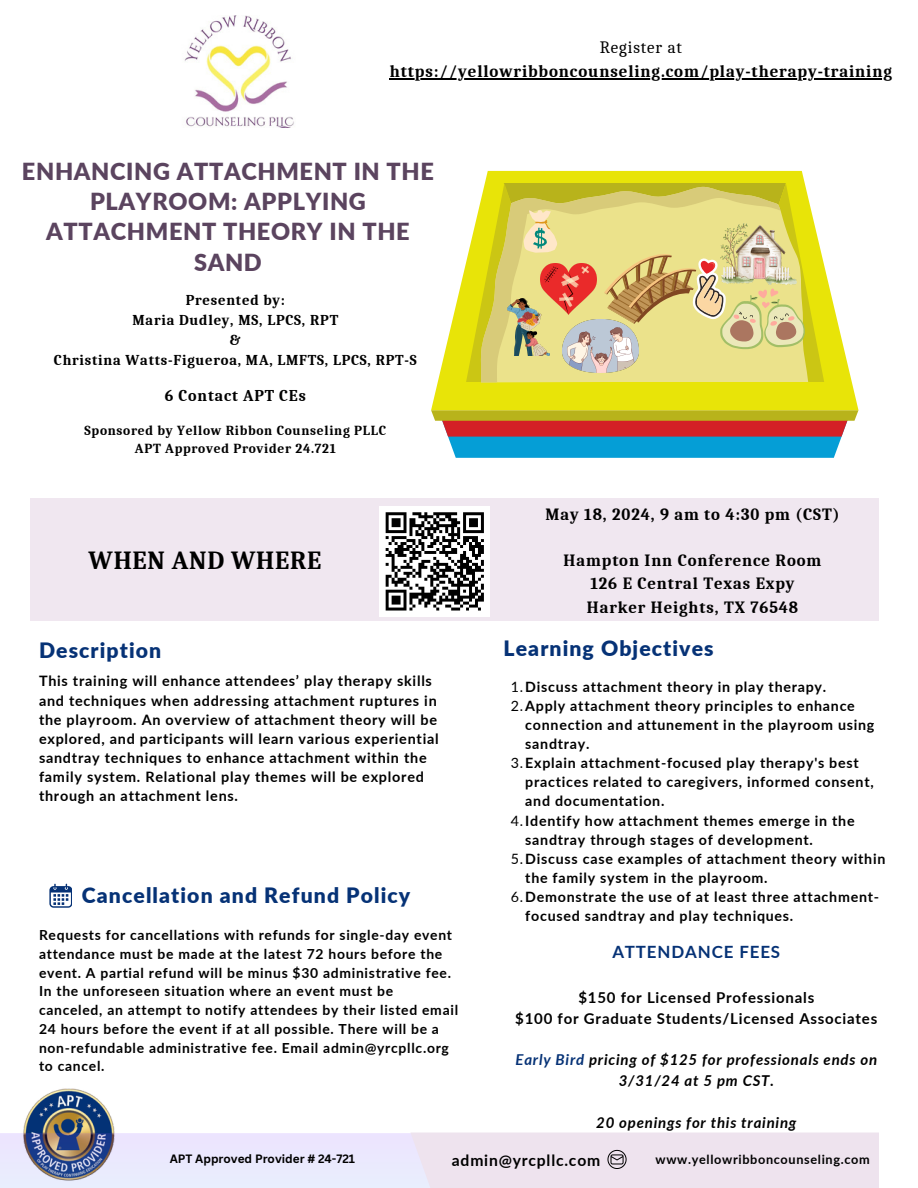
<style>
.page{position:relative;width:918px;height:1188px;background:#fff}
.page>*{position:absolute;margin:0;border:0;box-sizing:border-box;transform-origin:0 0}
.t1{font:700 25.35px "Caladea";letter-spacing:.03em;color:#000}
.t2{font:900 23.55px/30.3px "Lato";letter-spacing:.03em;color:#5b445f;text-align:center}
.t3{font:900 21.15px "Lato";letter-spacing:.05em;color:#063276}
.t4{font:700 16.95px "Lato";letter-spacing:.05em;color:#063276}
.t5{font:700 16.8px "Caladea";letter-spacing:.05em;color:#000}
.t6{font:16.8px "Caladea";letter-spacing:.05em;color:#000}
.t7{font:700 16.65px/23.1px "Caladea";letter-spacing:.05em;color:#000;text-align:center}
.t8{font:700 16.05px "Caladea";letter-spacing:.05em;color:#000}
.t9{font:700 15.75px "Lato";letter-spacing:.05em;color:#000}
.t10{font:italic 700 15px/20.9px "Lato";letter-spacing:.05em;color:#000;text-align:center}
.t11{font:700 15px/20.9px "Lato";letter-spacing:.05em;color:#000;text-align:center}
.t12{font:700 14.7px/20px "Caladea";letter-spacing:.05em;color:#000;text-align:center}
.t13{font:700 14.4px/19.2px "Lato";letter-spacing:.05em;color:#000}
.t14{font:700 14.25px/19.2px "Lato";letter-spacing:.05em;color:#000}
.t15{font:700 13.95px/18.8px "Lato";letter-spacing:.05em;color:#000}
.t16{font:700 13.5px "Caladea";letter-spacing:.05em;color:#000}
.t17{font:700 12.75px "Lato";letter-spacing:.055em;color:#000}
.t18{font:700 11.7px "Canva Sans";color:#000}
.s1{font-weight:400}
.s2{color:#063276}
</style>
<div class="page">
<div style="left:30px;top:498px;width:848px;height:123px;background:#eee3ee"></div>
<img style="left:23px;top:1088px;width:92px;height:45px">
<svg style="left:0;top:1133px;width:410px;height:55px;background:#d5d5eb"></svg>
<img style="left:184px;top:15px;width:110px;height:113px">
<svg style="left:49px;top:884px;width:23px;height:23px"></svg>
<div style="left:380px;top:506px;width:110px;height:110px;background:#fff"></div>
<svg style="left:385px;top:512px;width:99px;height:99px"></svg>
<div style="left:410px;top:1133px;width:469px;height:55px;background:#eee3ee"></div>
<svg style="left:431px;top:410px;width:427px;height:48px;background:#7e8279"></svg>
<svg style="left:431px;top:171px;width:427px;height:239px;fill:#e8e408"></svg>
<svg style="left:466px;top:183px;width:358px;height:199px;background:#decf70"></svg>
<img style="left:562px;top:320px;width:77px;height:53px">
<img style="left:507px;top:299px;width:43px;height:57px">
<hr style="left:390px;top:78px;width:503px;height:1px;background:#000">
<p class="t6" style="left:600px;top:38px;width:84px">Register at</p>
<p class="t5" style="left:390px;top:62px;width:504px">https://yellowribboncounseling.com/play-therapy-training</p>
<p class="t2" style="left:22px;top:155px;width:413px">ENHANCING ATTACHMENT IN THE<br>PLAYROOM: APPLYING<br>ATTACHMENT THEORY IN THE<br>SAND</p>
<p class="t12" style="left:54px;top:290px;width:365px">Presented by:<br>Maria Dudley, MS, LPCS, RPT<br>&amp;<br>Christina Watts-Figueroa, MA, LMFTS, LPCS, RPT-S</p>
<p class="t8" style="left:165px;top:387px;width:143px">6 Contact APT CEs</p>
<p class="t16" style="left:85px;top:422px;width:303px">Sponsored by Yellow Ribbon Counseling PLLC</p>
<h6 class="t16" style="left:135px;top:440px;width:202px">APT Approved Provider 24.721</h6>
<h5 class="t1" style="left:89px;top:546px;width:234px">WHEN AND WHERE</h5>
<h4 class="t7" style="left:546px;top:503px;width:295px">May 18, 2024, 9 am to 4:30 pm (CST)</h4>
<p class="t7" style="left:564px;top:549px;width:259px">Hampton Inn Conference Room<br>126 E Central Texas Expy<br>Harker Heights, TX 76548</p>
<p class="t3" style="left:39px;top:637px;width:124px">Description</p>
<p class="t3" style="left:504px;top:635px;width:212px">Learning Objectives</p>
<p class="t13" style="left:39px;top:671px;width:401px">This training will enhance attendees’ play therapy skills and techniques when addressing attachment ruptures in the playroom. An overview of attachment theory will be explored, and participants will learn various experiential sandtray techniques to enhance attachment within the family system. Relational play themes will be explored through an attachment lens.</p>
<p class="t14" style="left:511px;top:677px;width:317px"><span class="s1">1.</span>Discuss attachment theory in play therapy.</p>
<p class="t14" style="left:525px;top:696px;width:351px;text-indent:-15px"><span class="s1">2.</span>Apply attachment theory principles to enhance connection and attunement in the playroom using sandtray.</p>
<p class="t14" style="left:525px;top:753px;width:350px;text-indent:-15px"><span class="s1">3.</span>Explain attachment-focused play therapy's best practices related to caregivers, informed consent, and documentation.</p>
<h2 class="t14" style="left:525px;top:810px;width:331px;text-indent:-15px"><span class="s1">4.</span>Identify how attachment themes emerge in the sandtray through stages of development.</h2>
<h6 class="t14" style="left:525px;top:849px;width:362px;text-indent:-15px"><span class="s1">5.</span>Discuss case examples of attachment theory within the family system in the playroom.</h6>
<h3 class="t14" style="left:525px;top:887px;width:355px;text-indent:-15px"><span class="s1">6.</span>Demonstrate the use of at least three attachment&shy;focused sandtray and play techniques.</h3>
<h1 class="t3" style="left:82px;top:882px;width:330px">Cancellation and Refund Policy</h1>
<h6 class="t15" style="left:39px;top:925px;width:421px">Requests for cancellations with refunds for single-day event attendance must be made at the latest 72 hours before the event. A partial refund will be minus $30 administrative fee.<br>In the unforeseen situation where an event must be canceled, an attempt to notify attendees by their listed email 24 hours before the event if at all possible. There will be a non-refundable administrative fee. Email admin@yrcpllc.org to cancel.</h6>
<h4 class="t4" style="left:612px;top:941px;width:169px">ATTENDANCE FEES</h4>
<h4 class="t11" style="left:515px;top:986px;width:364px">$150 for Licensed Professionals<br>$100 for Graduate Students/Licensed Associates</h4>
<h2 class="t10" style="left:516px;top:1049px;width:363px"><span class="s2">Early Bird</span> pricing of $125 for professionals ends on<br>3/31/24 at 5 pm CST.</h2>
<h2 class="t10" style="left:596px;top:1112px;width:202px">20 openings for this training</h2>
<p class="t18" style="left:170px;top:1151px;width:187px">APT Approved Provider # 24-721</p>
<p class="t9" style="left:452px;top:1151px;width:150px">admin@yrcpllc.com</p>
<p class="t17" style="left:656px;top:1152px;width:216px">www.yellowribboncounseling.com</p>
</div>
